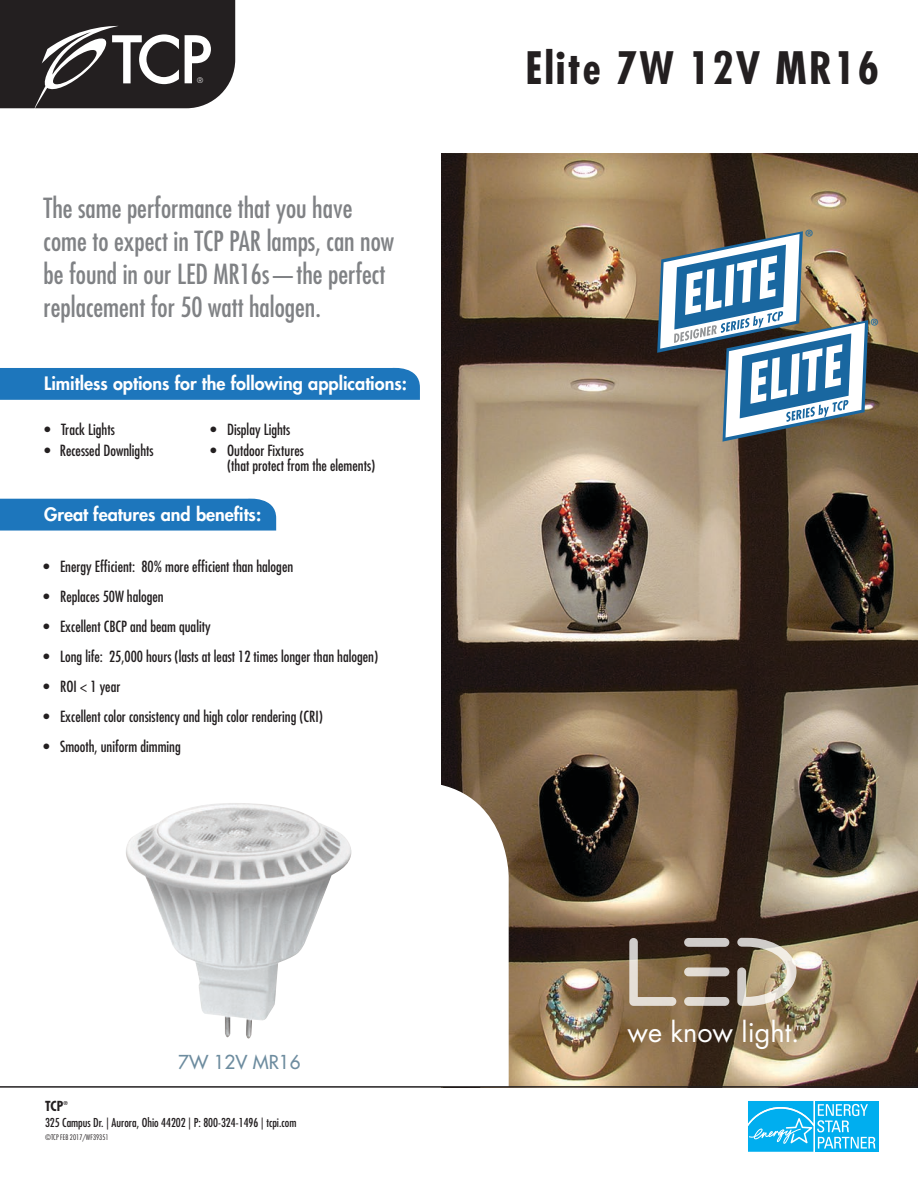
<style>
.page{position:relative;width:918px;height:1188px;background:#fff}
.page>*{position:absolute;margin:0;border:0;box-sizing:border-box;transform-origin:0 0}
.t1{font:700 condensed 43.5px "Futura Std";letter-spacing:.05em;color:#231f20}
.t2{font:condensed 27px/33px "Futura Std";color:#808285}
.t3{font:27px "Futura Std";color:#fff}
.t4{font:21px "Myriad Pro";color:#1967a0}
.t5{font:500 18.75px "Futura Std";color:#6d8c9f}
.t6{font:800 18px "Futura Std";color:#fff}
.t7{font:condensed 15px/15px "Futura Std";color:#231f20}
.t8{font:700 condensed 13.5px "Futura Std";color:#231f20}
.t9{font:condensed 12px "Futura Std";color:#231f20}
.t10{font:800 11.1px "Futura Std";color:#fff}
.t11{font:300 condensed 7.5px "Futura Std";color:#231f20}
.t12{font:300 7.5px "Futura Std";color:#fff}
.t13{font:700 condensed 5.25px "Futura Std";color:#231f20}
.s1{color:#fff}
</style>
<div class="page">
<img style="left:442px;top:154px;width:476px;height:932px">
<svg style="left:441px;top:782px;width:68px;height:304px"></svg>
<div style="left:0;top:367px;width:420px;height:33px;background:#1d76bc"></div>
<div style="left:0;top:498px;width:276px;height:33px;background:#1d76bc"></div>
<img style="left:126px;top:803px;width:226px;height:236px">
<hr style="left:0;top:1086px;width:918px;height:2px;background:#231f20">
<svg style="left:0;top:0;width:235px;height:109px;background:#434041"></svg>
<svg style="left:748px;top:1101px;width:131px;height:51px;background:#2cbcf1"></svg>
<svg style="left:629px;top:938px;width:47px;height:68px;background:#897761"></svg>
<svg style="left:684px;top:967px;width:45px;height:9px"></svg>
<svg style="left:684px;top:997px;width:45px;height:9px"></svg>
<div style="left:684px;top:938px;width:45px;height:9px;background:#cfccca;border-radius:4px"></div>
<img style="left:737px;top:938px;width:60px;height:68px">
<svg style="left:657px;top:231px;width:211px;height:211px"></svg>
<p class="t12" style="left:197px;top:76px;width:7px">®</p>
<h2 class="t2" style="left:44px;top:191px;width:352px">The same performance that you have come to expect in TCP PAR lamps, can now be found in our LED MR16s—the perfect replacement for 50 watt halogen.</h2>
<p class="t6" style="left:44px;top:372px;width:364px">Limitless options for the following applications:</p>
<p class="t7" style="left:211px;top:422px;width:87px">• Display Lights<span class="s1">•</span></p>
<p class="t7" style="left:227px;top:443px;width:150px;text-indent:-16px">• Outdoor Fixtures<br>(that protect from the elements)</p>
<p class="t6" style="left:44px;top:503px;width:219px">Great features and benefits:</p>
<p class="t7" style="left:45px;top:422px;width:72px">• Track Lights</p>
<p class="t7" style="left:45px;top:443px;width:111px">• Recessed Downlights</p>
<p class="t7" style="left:44px;top:559px;width:251px">• Energy Efficient: 80% more efficient than halogen</p>
<p class="t7" style="left:44px;top:589px;width:122px">• Replaces 50W halogen</p>
<p class="t7" style="left:44px;top:619px;width:169px">• Excellent CBCP and beam quality</p>
<p class="t7" style="left:44px;top:649px;width:336px">• Long life: 25,000 hours (lasts at least 12 times longer than halogen)</p>
<p class="t7" style="left:44px;top:679px;width:78px">• ROI &lt; 1 year</p>
<p class="t7" style="left:44px;top:709px;width:281px">• Excellent color consistency and high color rendering (CRI)</p>
<p class="t7" style="left:44px;top:739px;width:139px">• Smooth, uniform dimming</p>
<p class="t8" style="left:45px;top:1097px;width:20px">TCP</p>
<p class="t13" style="left:64px;top:1099px;width:6px">®</p>
<p class="t5" style="left:178px;top:1051px;width:124px">7W 12V MR16</p>
<p class="t9" style="left:45px;top:1116px;width:253px">325 Campus Dr. | Aurora, Ohio 44202 | P: 800-324-1496 | tcpi.com</p>
<p class="t11" style="left:45px;top:1133px;width:65px">©TCP FEB 2017/WF39351</p>
<h1 class="t1" style="left:526px;top:41px;width:355px">Elite 7W 12V MR16</h1>
<h3 class="t4" style="left:805px;top:224px;width:10px">®</h3>
<h3 class="t4" style="left:870px;top:313px;width:10px">®</h3>
<h2 class="t3" style="left:627px;top:1015px;width:174px">we know light.</h2>
<p class="t10" style="left:796px;top:1023px;width:13px">™</p>
</div>
